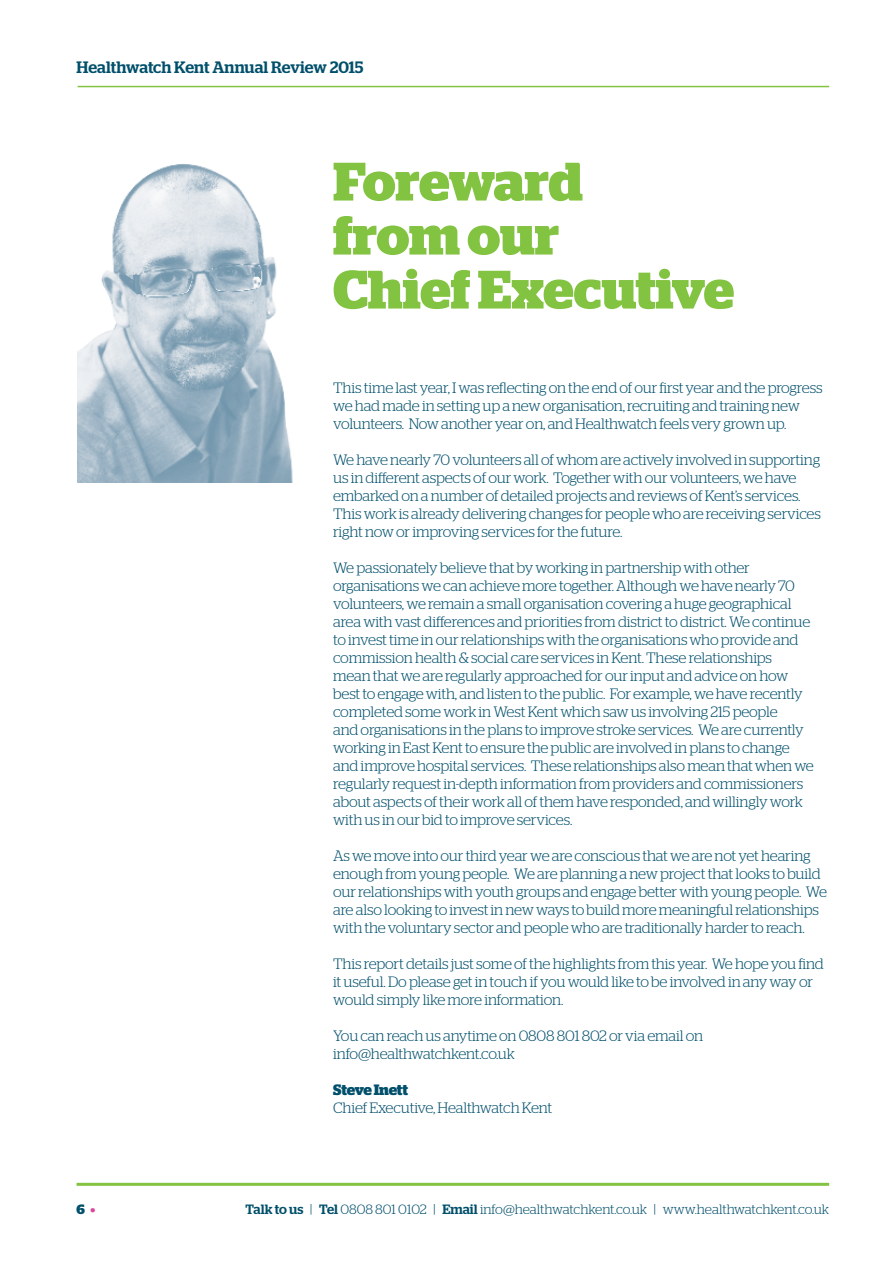
<style>
.page{position:relative;width:893px;height:1263px;background:#fff}
.page>*{position:absolute;margin:0;border:0;box-sizing:border-box;transform-origin:0 0}
.t1{font:700 54px/54px "Stag";letter-spacing:-.005em;color:#82c341}
.t2{font:500 16.5px "Stag";letter-spacing:-.005em;color:#004f6b}
.t3{font:300 15px/18px "Stag";letter-spacing:-.015em;color:#004f6b}
.t4{font:700 15px "Stag";letter-spacing:-.015em;color:#004f6b}
.t5{font:300 13.5px "Stag";color:#004f6b}
.t6{font:700 13.5px "Stag";color:#004f6b}
.s1{color:#db4699}
.s2{font-weight:500}
</style>
<div class="page">
<hr style="left:78px;top:86px;width:751px;height:1px;background:#82c341">
<hr style="left:77px;top:1183px;width:752px;height:3px;background:#82c341">
<img style="left:78px;top:164px;width:215px;height:319px">
<p class="t2" style="left:77px;top:57px;width:289px">Healthwatch Kent Annual Review 2015</p>
<h1 class="t1" style="left:333px;top:155px;width:403px">Foreward<br>from our<br>Chief Executive</h1>
<p class="t3" style="left:333px;top:378px;width:491px">This time last year, I was reflecting on the end of our first year and the progress we had made in setting up a new organisation, recruiting and training new volunteers. Now another year on, and Healthwatch feels very grown up.</p>
<p class="t3" style="left:333px;top:450px;width:489px">We have nearly 70 volunteers all of whom are actively involved in supporting us in different aspects of our work. Together with our volunteers, we have embarked on a number of detailed projects and reviews of Kent’s services.<br>This work is already delivering changes for people who are receiving services right now or improving services for the future.</p>
<p class="t3" style="left:333px;top:558px;width:482px">We passionately believe that by working in partnership with other organisations we can achieve more together. Although we have nearly 70 volunteers, we remain a small organisation covering a huge geographical area with vast differences and priorities from district to district. We continue to invest time in our relationships with the organisations who provide and commission health &amp; social care services in Kent. These relationships<br>mean that we are regularly approached for our input and advice on how best to engage with, and listen to the public. For example, we have recently completed some work in West Kent which saw us involving 215 people<br>and organisations in the plans to improve stroke services. We are currently working in East Kent to ensure the public are involved in plans to change and improve hospital services. These relationships also mean that when we regularly request in-depth information from providers and commissioners about aspects of their work all of them have responded, and willingly work with us in our bid to improve services.</p>
<p class="t3" style="left:333px;top:846px;width:495px">As we move into our third year we are conscious that we are not yet hearing enough from young people. We are planning a new project that looks to build our relationships with youth groups and engage better with young people. We are also looking to invest in new ways to build more meaningful relationships with the voluntary sector and people who are traditionally harder to reach.</p>
<p class="t3" style="left:333px;top:954px;width:492px">This report details just some of the highlights from this year. We hope you find it useful. Do please get in touch if you would like to be involved in any way or would simply like more information.</p>
<p class="t3" style="left:333px;top:1026px;width:372px">You can reach us anytime on 0808 801 802 or via email on info@healthwatchkent.co.uk</p>
<p class="t4" style="left:333px;top:1081px;width:76px">Steve Inett</p>
<p class="t3" style="left:333px;top:1098px;width:221px">Chief Executive, Healthwatch Kent</p>
<p class="t6" style="left:77px;top:1201px;width:20px">6 <span class="s1">•</span></p>
<p class="t5" style="left:245px;top:1202px;width:585px"><span class="s2">Talk to us</span> | <span class="s2">Tel</span> 0808 801 0102 | <span class="s2">Email</span> info@healthwatchkent.co.uk | www.healthwatchkent.co.uk</p>
</div>
